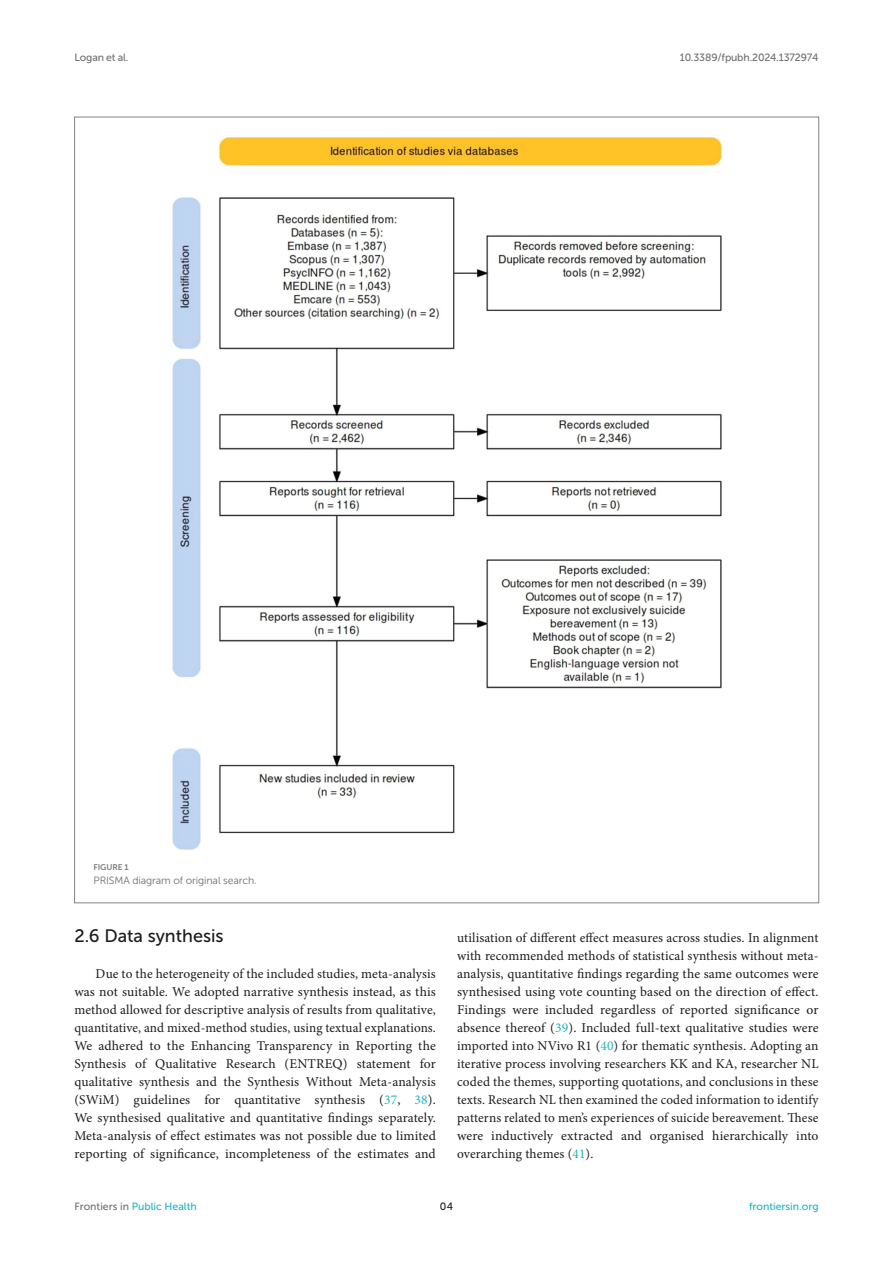
<style>
.page{position:relative;width:893px;height:1263px;background:#fff}
.page>*{position:absolute;margin:0;border:0;box-sizing:border-box;transform-origin:0 0}
.HEAD_2{font:18px "Museo Sans 500";color:#1b1c1b}
.TEXT_FLUSH{font:13.5px/18px "Minion Pro";letter-spacing:.01em;color:#1b1c1b;text-align:justify}
.t1{font:10.5px "Museo Sans 500";color:#1db5c3}
.t2{font:10.5px "Museo Sans 500";letter-spacing:-.015em;color:#706f70}
.FIG_LEG{font:10.5px "Museo Sans 300";letter-spacing:-.01em;color:#706f70}
.t3{font:10.5px "Museo Sans 500";color:#1b1c1b}
.FIG_HD{font:8.25px "Museo Sans 700";letter-spacing:-.01em;color:#7e7f7f}
.s1{color:#1db5c3}
.s2{color:#706f70}
</style>
<div class="page">
<img style="left:172px;top:137px;width:550px;height:713px">
<p class="t2" style="left:74px;top:51px;width:56px">Logan et al.</p>
<p class="t2" style="left:680px;top:51px;width:140px">10.3389/fpubh.2024.1372974</p>
<p class="FIG_HD" style="left:94px;top:863px;width:37px">FIGURE 1</p>
<p class="FIG_LEG" style="left:94px;top:875px;width:165px">PRISMA diagram of original search.</p>
<p class="HEAD_2" style="left:74px;top:926px;width:151px">2.6 Data synthesis</p>
<p class="TEXT_FLUSH" style="left:74px;top:965px;width:363px;text-indent:21px">Due to the heterogeneity of the included studies, meta-analysis was not suitable. We adopted narrative synthesis instead, as this method allowed for descriptive analysis of results from qualitative, quantitative, and mixed-method studies, using textual explanations.<br>We adhered to the Enhancing Transparency in Reporting the Synthesis of Qualitative Research (ENTREQ) statement for qualitative synthesis and the Synthesis Without Meta-analysis (SWiM) guidelines for quantitative synthesis (<span class="s1">37</span>, <span class="s1">38</span>).<br>We synthesised qualitative and quantitative findings separately.<br>Meta-analysis of effect estimates was not possible due to limited reporting of significance, incompleteness of the estimates and</p>
<p class="TEXT_FLUSH" style="left:457px;top:929px;width:363px">utilisation of different effect measures across studies. In alignment with recommended methods of statistical synthesis without meta&shy;analysis, quantitative findings regarding the same outcomes were synthesised using vote counting based on the direction of effect.<br>Findings were included regardless of reported significance or absence thereof (<span class="s1">39</span>). Included full-text qualitative studies were imported into NVivo R1 (<span class="s1">40</span>) for thematic synthesis. Adopting an iterative process involving researchers KK and KA, researcher NL coded the themes, supporting quotations, and conclusions in these texts. Research NL then examined the coded information to identify patterns related to men’s experiences of suicide bereavement. These were inductively extracted and organised hierarchically into overarching themes (<span class="s1">41</span>).</p>
<p class="t1" style="left:74px;top:1200px;width:124px"><span class="s2">Frontiers in</span> Public Health</p>
<p class="t3" style="left:440px;top:1200px;width:15px">04</p>
<p class="t1" style="left:749px;top:1200px;width:71px">frontiersin.org</p>
</div>
